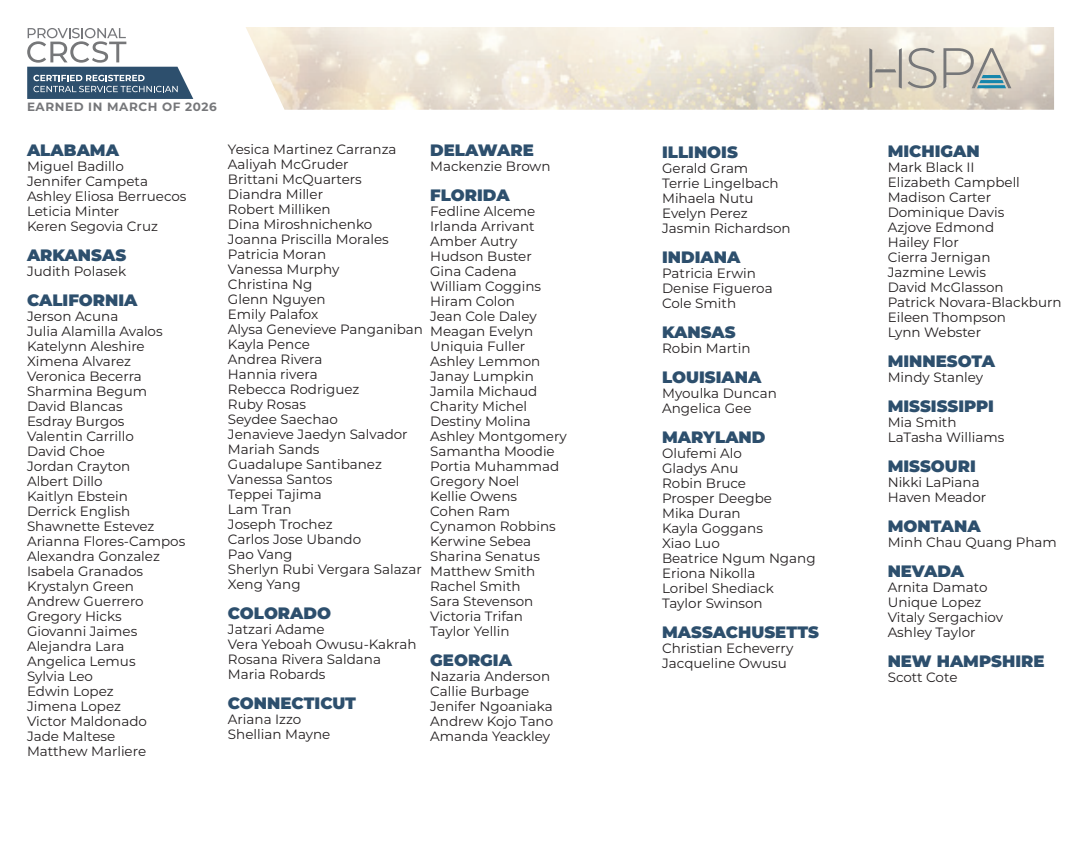
<style>
.page{position:relative;width:1080px;height:864px;background:#fff}
.page>*{position:absolute;margin:0;border:0;box-sizing:border-box;transform-origin:0 0}
.t1{font:900 16.5px "Montserrat";color:#2d4f6d}
.t2{font:13.5px/15px "Montserrat";color:#231f20}
.t3{font:700 12px "Montserrat";letter-spacing:.05em;color:#76777a}
</style>
<div class="page">
<svg style="left:27px;top:28px;width:166px;height:71px"></svg>
<img style="left:246px;top:27px;width:808px;height:83px">
<svg style="left:869px;top:48px;width:33px;height:41px"></svg>
<svg style="left:908px;top:48px;width:28px;height:40px"></svg>
<svg style="left:943px;top:48px;width:68px;height:41px;background:#c1c3bb"></svg>
<p class="t3" style="left:27px;top:98px;width:191px">EARNED IN MARCH OF 2026</p>
<p class="t1" style="left:27px;top:138px;width:94px">ALABAMA</p>
<p class="t2" style="left:27px;top:158px;width:161px">Miguel Badillo<br>Jennifer Campeta<br>Ashley Eliosa Berruecos<br>Leticia Minter<br>Keren Segovia Cruz</p>
<p class="t1" style="left:27px;top:243px;width:101px">ARKANSAS</p>
<p class="t2" style="left:27px;top:263px;width:101px">Judith Polasek</p>
<p class="t1" style="left:27px;top:288px;width:112px">CALIFORNIA</p>
<p class="t2" style="left:27px;top:308px;width:160px">Jerson Acuna<br>Julia Alamilla Avalos<br>Katelynn Aleshire<br>Ximena Alvarez<br>Veronica Becerra<br>Sharmina Begum<br>David Blancas<br>Esdray Burgos<br>Valentin Carrillo<br>David Choe<br>Jordan Crayton<br>Albert Dillo<br>Kaitlyn Ebstein<br>Derrick English<br>Shawnette Estevez<br>Arianna Flores-Campos<br>Alexandra Gonzalez<br>Isabela Granados<br>Krystalyn Green<br>Andrew Guerrero<br>Gregory Hicks<br>Giovanni Jaimes<br>Alejandra Lara<br>Angelica Lemus<br>Sylvia Leo<br>Edwin Lopez<br>Jimena Lopez<br>Victor Maldonado<br>Jade Maltese<br>Matthew Marliere</p>
<p class="t2" style="left:228px;top:141px;width:197px">Yesica Martinez Carranza<br>Aaliyah McGruder<br>Brittani McQuarters<br>Diandra Miller<br>Robert Milliken<br>Dina Miroshnichenko<br>Joanna Priscilla Morales<br>Patricia Moran<br>Vanessa Murphy<br>Christina Ng<br>Glenn Nguyen<br>Emily Palafox<br>Alysa Genevieve Panganiban<br>Kayla Pence<br>Andrea Rivera<br>Hannia rivera<br>Rebecca Rodriguez<br>Ruby Rosas<br>Seydee Saechao<br>Jenavieve Jaedyn Salvador<br>Mariah Sands<br>Guadalupe Santibanez<br>Vanessa Santos<br>Teppei Tajima<br>Lam Tran<br>Joseph Trochez<br>Carlos Jose Ubando<br>Pao Vang<br>Sherlyn Rubi Vergara Salazar<br>Xeng Yang</p>
<p class="t1" style="left:228px;top:601px;width:105px">COLORADO</p>
<p class="t2" style="left:228px;top:621px;width:190px">Jatzari Adame<br>Vera Yeboah Owusu-Kakrah<br>Rosana Rivera Saldana<br>Maria Robards</p>
<p class="t1" style="left:228px;top:691px;width:130px">CONNECTICUT</p>
<p class="t2" style="left:228px;top:711px;width:104px">Ariana Izzo<br>Shellian Mayne</p>
<p class="t1" style="left:430px;top:138px;width:105px">DELAWARE</p>
<p class="t2" style="left:430px;top:158px;width:122px">Mackenzie Brown</p>
<p class="t1" style="left:430px;top:183px;width:81px">FLORIDA</p>
<p class="t2" style="left:430px;top:203px;width:138px">Fedline Alceme<br>Irlanda Arrivant<br>Amber Autry<br>Hudson Buster<br>Gina Cadena<br>William Coggins<br>Hiram Colon<br>Jean Cole Daley<br>Meagan Evelyn<br>Uniquia Fuller<br>Ashley Lemmon<br>Janay Lumpkin<br>Jamila Michaud<br>Charity Michel<br>Destiny Molina<br>Ashley Montgomery<br>Samantha Moodie<br>Portia Muhammad<br>Gregory Noel<br>Kellie Owens<br>Cohen Ram<br>Cynamon Robbins<br>Kerwine Sebea<br>Sharina Senatus<br>Matthew Smith<br>Rachel Smith<br>Sara Stevenson<br>Victoria Trifan<br>Taylor Yellin</p>
<p class="t1" style="left:430px;top:648px;width:83px">GEORGIA</p>
<p class="t2" style="left:430px;top:668px;width:125px">Nazaria Anderson<br>Callie Burbage<br>Jenifer Ngoaniaka<br>Andrew Kojo Tano<br>Amanda Yeackley</p>
<p class="t1" style="left:662px;top:139px;width:77px">ILLINOIS</p>
<p class="t2" style="left:662px;top:160px;width:130px">Gerald Gram<br>Terrie Lingelbach<br>Mihaela Nutu<br>Evelyn Perez<br>Jasmin Richardson</p>
<p class="t1" style="left:662px;top:244px;width:80px">INDIANA</p>
<p class="t2" style="left:662px;top:265px;width:112px">Patricia Erwin<br>Denise Figueroa<br>Cole Smith</p>
<p class="t1" style="left:662px;top:319px;width:75px">KANSAS</p>
<p class="t2" style="left:662px;top:340px;width:90px">Robin Martin</p>
<p class="t1" style="left:662px;top:364px;width:101px">LOUISIANA</p>
<p class="t2" style="left:662px;top:385px;width:116px">Myoulka Duncan<br>Angelica Gee</p>
<p class="t1" style="left:662px;top:424px;width:105px">MARYLAND</p>
<p class="t2" style="left:662px;top:445px;width:155px">Olufemi Alo<br>Gladys Anu<br>Robin Bruce<br>Prosper Deegbe<br>Mika Duran<br>Kayla Goggans<br>Xiao Luo<br>Beatrice Ngum Ngang<br>Eriona Nikolla<br>Loribel Shediack<br>Taylor Swinson</p>
<p class="t1" style="left:662px;top:619px;width:158px">MASSACHUSETTS</p>
<p class="t2" style="left:662px;top:640px;width:133px">Christian Echeverry<br>Jacqueline Owusu</p>
<p class="t1" style="left:888px;top:139px;width:94px">MICHIGAN</p>
<p class="t2" style="left:888px;top:159px;width:175px">Mark Black II<br>Elizabeth Campbell<br>Madison Carter<br>Dominique Davis<br>Azjove Edmond<br>Hailey Flor<br>Cierra Jernigan<br>Jazmine Lewis<br>David McGlasson<br>Patrick Novara-Blackburn<br>Eileen Thompson<br>Lynn Webster</p>
<p class="t1" style="left:888px;top:349px;width:109px">MINNESOTA</p>
<p class="t2" style="left:888px;top:369px;width:97px">Mindy Stanley</p>
<p class="t1" style="left:888px;top:394px;width:108px">MISSISSIPPI</p>
<p class="t2" style="left:888px;top:414px;width:118px">Mia Smith<br>LaTasha Williams</p>
<p class="t1" style="left:888px;top:454px;width:90px">MISSOURI</p>
<p class="t2" style="left:888px;top:474px;width:100px">Nikki LaPiana<br>Haven Meador</p>
<p class="t1" style="left:888px;top:514px;width:95px">MONTANA</p>
<p class="t2" style="left:888px;top:534px;width:171px">Minh Chau Quang Pham</p>
<p class="t1" style="left:888px;top:559px;width:78px">NEVADA</p>
<p class="t2" style="left:888px;top:579px;width:117px">Arnita Damato<br>Unique Lopez<br>Vitaly Sergachiov<br>Ashley Taylor</p>
<p class="t1" style="left:888px;top:649px;width:158px">NEW HAMPSHIRE</p>
<p class="t2" style="left:888px;top:669px;width:71px">Scott Cote</p>
</div>
